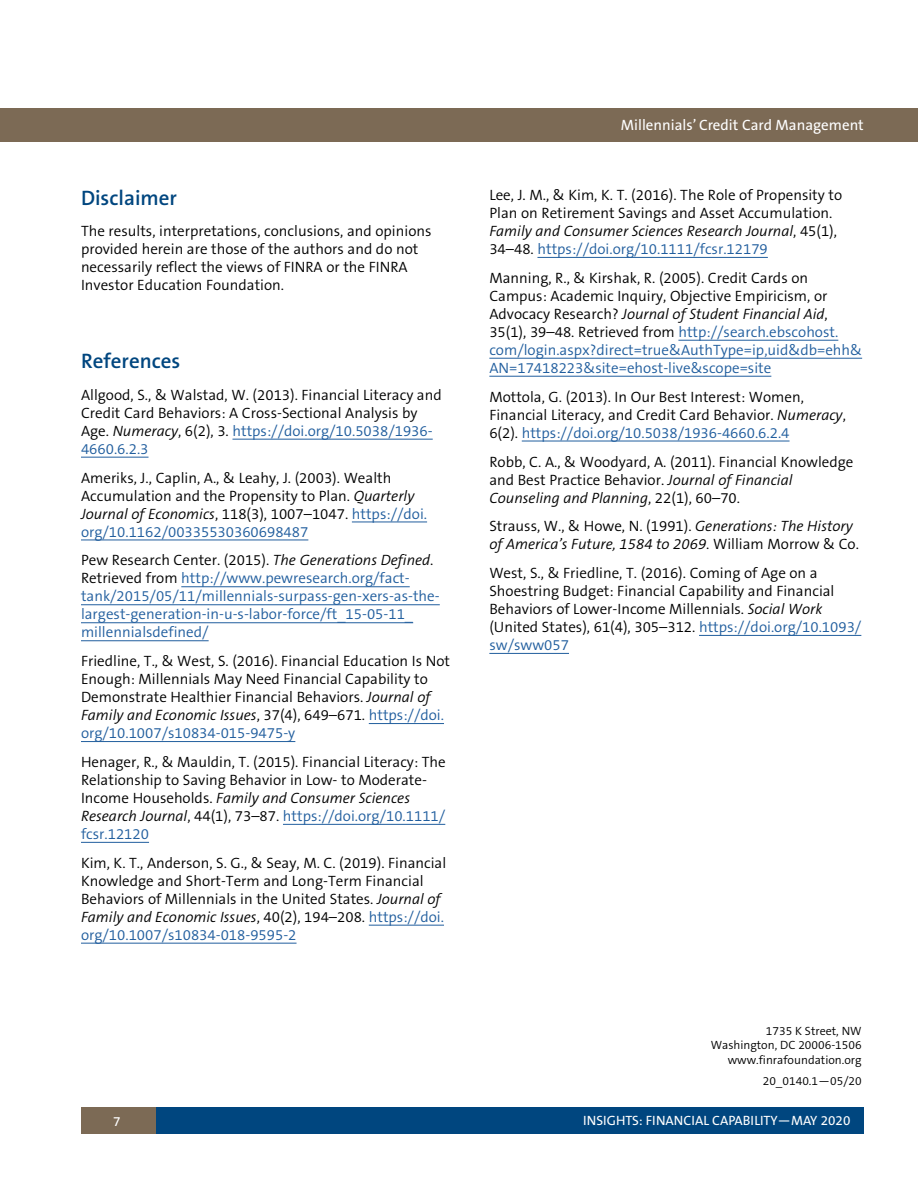
<style>
.page{position:relative;width:918px;height:1188px;background:#fff}
.page>*{position:absolute;margin:0;border:0;box-sizing:border-box;transform-origin:0 0}
.t1{font:600 21px "The Sans B6";color:#00467f}
.t2{font:300 15px/18px "The Sans B4";color:#000}
.t3{font:300 15px/18px "The Sans B4";color:#215e9e}
.t4{font:italic 300 15px/18px "The Sans B4";color:#000}
.t5{font:15px "The Sans B5 Plain";color:#fff}
.t6{font:13.5px "The Sans B5 Plain";color:#fff}
.t7{font:300 12px/14.4px "The Sans B4";color:#000;text-align:right}
.s1{font-style:italic}
.s2{color:#215e9e}
.s3{color:#000}
.s4{font-style:italic;color:#000}
.s5{font-style:normal}
</style>
<div class="page">
<div style="left:155px;top:1107px;width:709px;height:27px;background:#00467f"></div>
<div style="left:81px;top:1107px;width:74px;height:27px;background:#7c6a55"></div>
<div style="left:0;top:108px;width:918px;height:34px;background:#7c6a55"></div>
<hr style="left:232px;top:439px;width:201px;height:1px;background:#215e9e">
<hr style="left:81px;top:457px;width:68px;height:1px;background:#215e9e">
<hr style="left:352px;top:522px;width:75px;height:1px;background:#215e9e">
<hr style="left:81px;top:540px;width:227px;height:1px;background:#215e9e">
<hr style="left:181px;top:586px;width:229px;height:1px;background:#215e9e">
<hr style="left:81px;top:604px;width:359px;height:1px;background:#215e9e">
<hr style="left:81px;top:622px;width:332px;height:1px;background:#215e9e">
<hr style="left:81px;top:640px;width:128px;height:1px;background:#215e9e">
<hr style="left:369px;top:723px;width:75px;height:1px;background:#215e9e">
<hr style="left:81px;top:741px;width:214px;height:1px;background:#215e9e">
<hr style="left:283px;top:824px;width:162px;height:1px;background:#215e9e">
<hr style="left:81px;top:842px;width:68px;height:1px;background:#215e9e">
<hr style="left:369px;top:925px;width:75px;height:1px;background:#215e9e">
<hr style="left:81px;top:943px;width:216px;height:1px;background:#215e9e">
<hr style="left:537px;top:257px;width:231px;height:1px;background:#215e9e">
<hr style="left:678px;top:340px;width:160px;height:1px;background:#215e9e">
<hr style="left:489px;top:358px;width:373px;height:1px;background:#215e9e">
<hr style="left:489px;top:376px;width:282px;height:1px;background:#215e9e">
<hr style="left:522px;top:441px;width:268px;height:1px;background:#215e9e">
<hr style="left:699px;top:635px;width:162px;height:1px;background:#215e9e">
<hr style="left:489px;top:653px;width:80px;height:1px;background:#215e9e">
<h1 class="t1" style="left:81px;top:186px;width:98px">Disclaimer</h1>
<p class="t2" style="left:81px;top:222px;width:352px">The results, interpretations, conclusions, and opinions provided herein are those of the authors and do not necessarily reflect the views of FINRA or the FINRA Investor Education Foundation.</p>
<h1 class="t1" style="left:81px;top:350px;width:101px">References</h1>
<p class="t2" style="left:81px;top:386px;width:362px">Allgood, S., &amp; Walstad, W. (2013). Financial Literacy and Credit Card Behaviors: A Cross-Sectional Analysis by Age. <span class="s1">Numeracy</span>, 6(2), 3. <span class="s2">https://doi.org/10.5038/1936- 4660.6.2.3</span></p>
<p class="t2" style="left:81px;top:469px;width:348px">Ameriks, J., Caplin, A., &amp; Leahy, J. (2003). Wealth Accumulation and the Propensity to Plan. <span class="s1">Quarterly Journal of Economics</span>, 118(3), 1007–1047. <span class="s2">https://doi. org/10.1162/00335530360698487</span></p>
<p class="t3" style="left:81px;top:552px;width:360px"><span class="s3">Pew Research Center. (2015).</span> <span class="s4">The Generations Defined</span><span class="s3">.<br>Retrieved from</span> http://www.pewresearch.org/fact&shy;tank/2015/05/11/millennials-surpass-gen-xers-as-the&shy;largest-generation-in-u-s-labor-force/ft_15-05-11_ millennialsdefined/</p>
<p class="t2" style="left:81px;top:653px;width:371px">Friedline, T., &amp; West, S. (2016). Financial Education Is Not Enough: Millennials May Need Financial Capability to Demonstrate Healthier Financial Behaviors. <span class="s1">Journal of Family and Economic Issues</span>, 37(4), 649–671. <span class="s2">https://doi. org/10.1007/s10834-015-9475-y</span></p>
<p class="t2" style="left:81px;top:753px;width:366px">Henager, R., &amp; Mauldin, T. (2015). Financial Literacy: The Relationship to Saving Behavior in Low- to Moderate-Income Households. <span class="s1">Family and Consumer Sciences Research Journal</span>, 44(1), 73–87. <span class="s2">https://doi.org/10.1111/ fcsr.12120</span></p>
<p class="t2" style="left:81px;top:854px;width:367px">Kim, K. T., Anderson, S. G., &amp; Seay, M. C. (2019). Financial Knowledge and Short-Term and Long-Term Financial Behaviors of Millennials in the United States. <span class="s1">Journal of Family and Economic Issues</span>, 40(2), 194–208. <span class="s2">https://doi. org/10.1007/s10834-018-9595-2</span></p>
<p class="t5" style="left:621px;top:117px;width:244px">Millennials’ Credit Card Management</p>
<p class="t2" style="left:489px;top:186px;width:354px">Lee, J. M., &amp; Kim, K. T. (2016). The Role of Propensity to Plan on Retirement Savings and Asset Accumulation.<br><span class="s1">Family and Consumer Sciences Research Journal</span>, 45(1), 34–48. <span class="s2">https://doi.org/10.1111/fcsr.12179</span></p>
<p class="t2" style="left:489px;top:269px;width:374px">Manning, R., &amp; Kirshak, R. (2005). Credit Cards on Campus: Academic Inquiry, Objective Empiricism, or Advocacy Research? <span class="s1">Journal of Student Financial Aid</span>, 35(1), 39–48. Retrieved from <span class="s2">http://search.ebscohost. com/login.aspx?direct=true&amp;AuthType=ip,uid&amp;db=ehh&amp; AN=17418223&amp;site=ehost-live&amp;scope=site</span></p>
<p class="t2" style="left:489px;top:388px;width:358px">Mottola, G. (2013). In Our Best Interest: Women,<br>Financial Literacy, and Credit Card Behavior. <span class="s1">Numeracy</span>,<br>6(2). <span class="s2">https://doi.org/10.5038/1936-4660.6.2.4</span></p>
<p class="t2" style="left:489px;top:453px;width:366px">Robb, C. A., &amp; Woodyard, A. (2011). Financial Knowledge and Best Practice Behavior. <span class="s1">Journal of Financial<br>Counseling and Planning</span>, 22(1), 60–70.</p>
<p class="t4" style="left:489px;top:518px;width:371px"><span class="s5">Strauss, W., &amp; Howe, N. (1991).</span> Generations: The History of America’s Future, 1584 to 2069<span class="s5">. William Morrow &amp; Co.</span></p>
<p class="t2" style="left:489px;top:564px;width:374px">West, S., &amp; Friedline, T. (2016). Coming of Age on a Shoestring Budget: Financial Capability and Financial Behaviors of Lower-Income Millennials. <span class="s1">Social Work </span>(United States), 61(4), 305–312. <span class="s2">https://doi.org/10.1093/ sw/sww057</span></p>
<p class="t7" style="left:711px;top:1024px;width:153px">1735 K Street, NW<br>Washington, DC 20006-1506 www.finrafoundation.org</p>
<p class="t7" style="left:763px;top:1074px;width:100px">20_0140.1—05/20</p>
<p class="t6" style="left:113px;top:1114px;width:9px">7</p>
<p class="t6" style="left:583px;top:1114px;width:269px">INSIGHTS: FINANCIAL CAPABILITY—MAY 2020</p>
</div>
